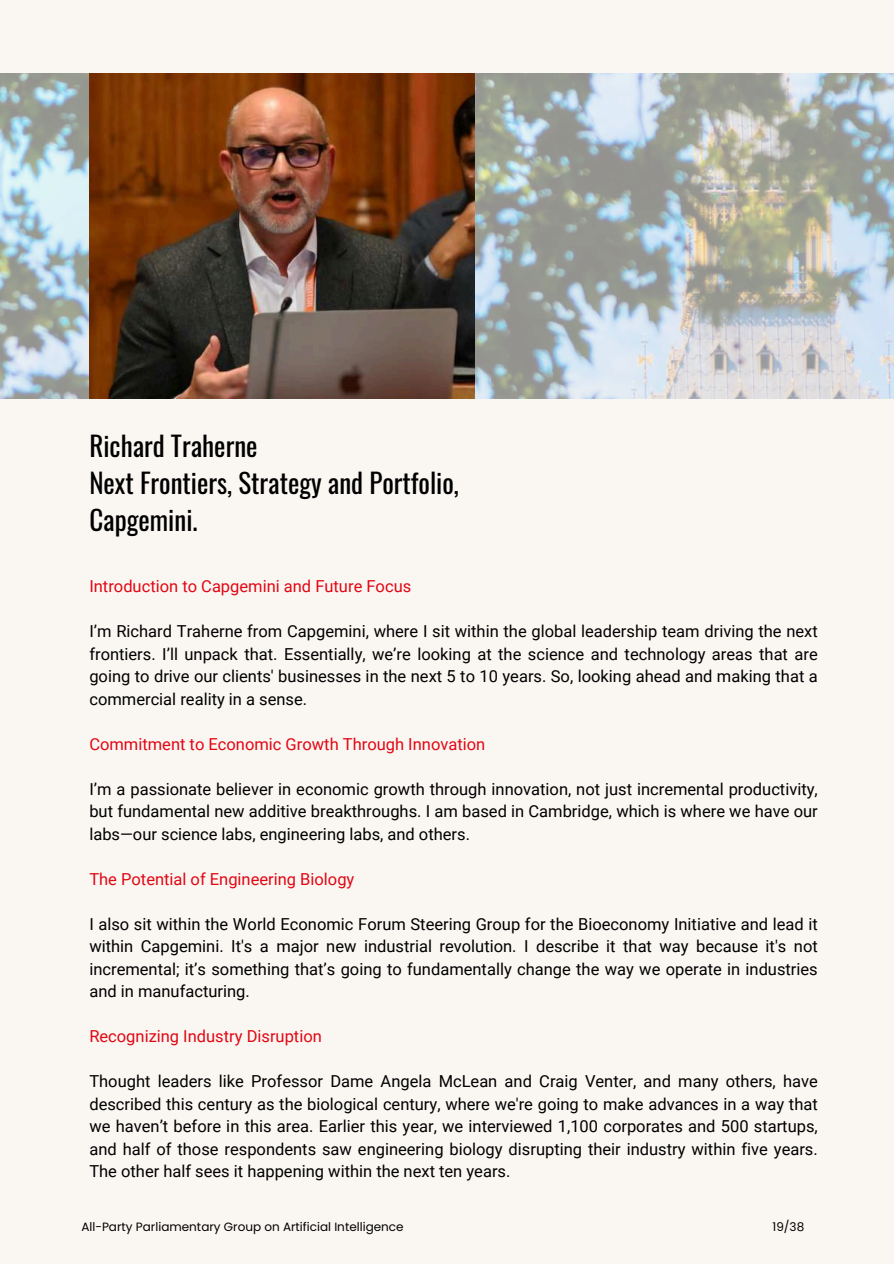
<style>
.page{position:relative;width:894px;height:1264px;background:#fff}
.page>*{position:absolute;margin:0;border:0;box-sizing:border-box;transform-origin:0 0}
.t1{font:27px/37.2px "Oswald";color:#000}
.t2{font:16.5px/22.5px "Roboto";color:#000;text-align:justify}
.t3{font:16.5px "Roboto";color:#e20613}
.t4{font:12px "Poppins";color:#000}
</style>
<div class="page">
<div style="left:0;top:0;width:893px;height:1263px;background:#faf7f3"></div>
<img style="left:0;top:73px;width:893px;height:326px">
<img style="left:89px;top:73px;width:385px;height:326px">
<h1 class="t1" style="left:89px;top:424px;width:371px">Richard Traherne<br>Next Frontiers, Strategy and Portfolio,<br>Capgemini.</h1>
<p class="t3" style="left:89px;top:574px;width:323px">Introduction to Capgemini and Future Focus</p>
<p class="t2" style="left:89px;top:619px;width:729px">I’m Richard Traherne from Capgemini, where I sit within the global leadership team driving the next frontiers. I’ll unpack that. Essentially, we’re looking at the science and technology areas that are going to drive our clients' businesses in the next 5 to 10 years. So, looking ahead and making that a commercial reality in a sense.</p>
<p class="t3" style="left:89px;top:732px;width:397px">Commitment to Economic Growth Through Innovation</p>
<p class="t2" style="left:89px;top:777px;width:729px">I’m a passionate believer in economic growth through innovation, not just incremental productivity, but fundamental new additive breakthroughs. I am based in Cambridge, which is where we have our labs—our science labs, engineering labs, and others.</p>
<p class="t3" style="left:89px;top:867px;width:266px">The Potential of Engineering Biology</p>
<p class="t2" style="left:89px;top:912px;width:729px">I also sit within the World Economic Forum Steering Group for the Bioeconomy Initiative and lead it within Capgemini. It's a major new industrial revolution. I describe it that way because it's not incremental; it’s something that’s going to fundamentally change the way we operate in industries and in manufacturing.</p>
<p class="t3" style="left:89px;top:1024px;width:234px">Recognizing Industry Disruption</p>
<p class="t2" style="left:89px;top:1069px;width:729px">Thought leaders like Professor Dame Angela McLean and Craig Venter, and many others, have described this century as the biological century, where we're going to make advances in a way that we haven’t before in this area. Earlier this year, we interviewed 1,100 corporates and 500 startups, and half of those respondents saw engineering biology disrupting their industry within five years.<br>The other half sees it happening within the next ten years.</p>
<p class="t4" style="left:81px;top:1219px;width:324px">All-Party Parliamentary Group on Artificial Intelligence</p>
<p class="t4" style="left:772px;top:1219px;width:33px">19/38</p>
</div>
